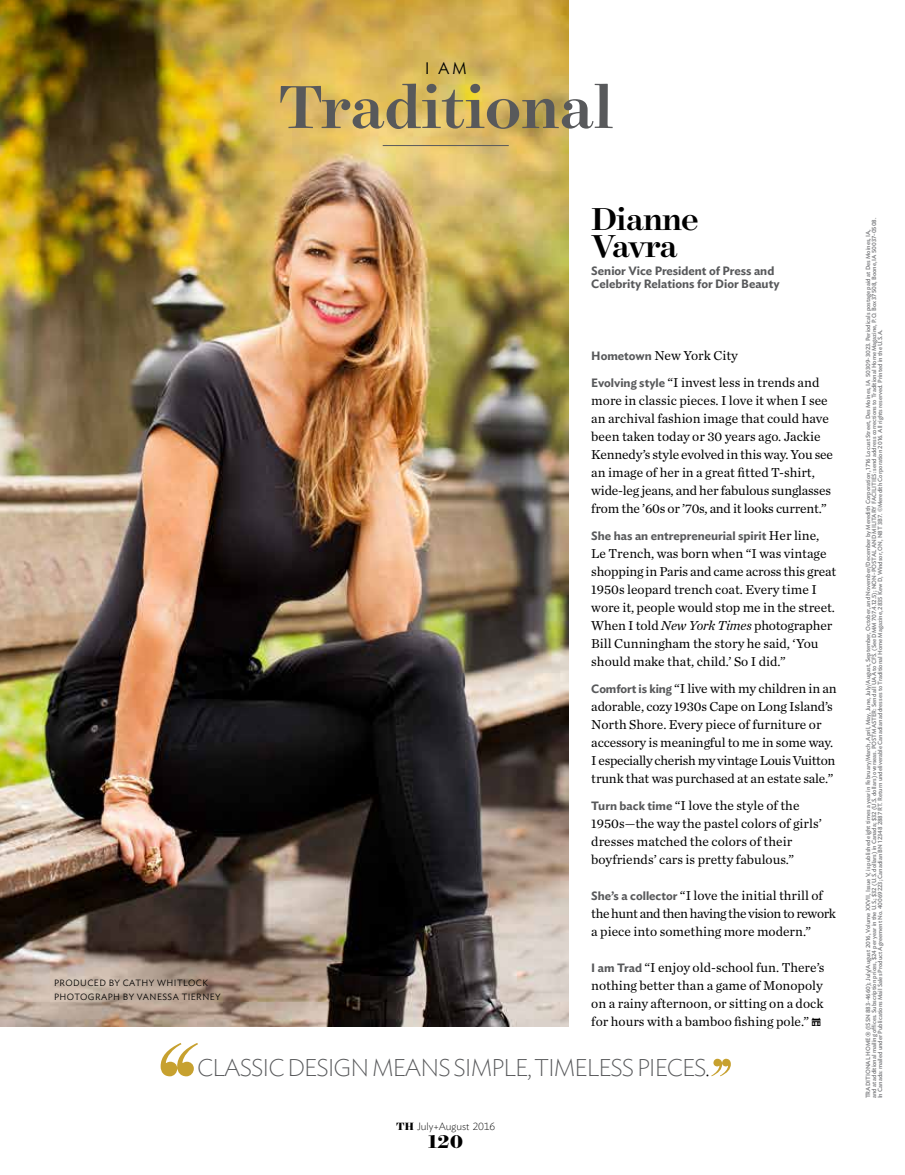
<style>
.page{position:relative;width:905px;height:1175px;background:#fff}
.page>*{position:absolute;margin:0;border:0;box-sizing:border-box;transform-origin:0 0}
.t1{font:500 69px "Surveyor Display";color:#58595b}
.t2{font:500 36px/27px "Surveyor Display";letter-spacing:-.02em;color:#000}
.t3{font:36px "New Trad Dis";color:#000}
.t4{font:200 24px "Ideal Sans";letter-spacing:-.04em;color:#58595b}
.t5{font:700 21px "Surveyor Display";color:#000}
.t6{font:300 16.5px "Ideal Sans";color:#000}
.t7{font:13.5px/18px "Chronicle Text G1";color:#000}
.t8{font:600 12px/13.5px "Ideal Sans";color:#58595b}
.t9{font:200 10.5px "Ideal Sans";color:#000}
.t10{font:300 9px/13.5px "Ideal Sans";letter-spacing:.05em;color:#000}
.t11{font:500 6px/6px "Ideal Sans";color:#797a7d}
.s1{font-family:"Ideal Sans";font-weight:600;font-size:12px;color:#58595b}
.s2{font-family:"Chronicle Text G1";font-weight:400;font-size:13.5px;color:#000}
.s3{font-style:italic}
.s4{color:#000}
.s5{font-family:"Surveyor Display";font-weight:700;font-size:12px}
.s6{font-size:12px}
</style>
<div class="page">
<img style="left:0;top:0;width:568px;height:1026px">
<hr style="left:382px;top:145px;width:126px;height:1px;background:#58595b">
<svg style="left:161px;top:1043px;width:37px;height:33px"></svg>
<svg style="left:711px;top:1058px;width:19px;height:18px"></svg>
<p class="t6" style="left:425px;top:55px;width:43px">I AM</p>
<h1 class="t1" style="left:278px;top:65px;width:337px">Traditional</h1>
<p class="t10" style="left:54px;top:975px;width:168px">PRODUCED BY CATHY WHITLOCK<br>PHOTOGRAPH BY VANESSA TIERNEY</p>
<h2 class="t2" style="left:591px;top:204px;width:109px">Dianne<br>Vavra</h2>
<p class="t8" style="left:591px;top:263px;width:190px">Senior Vice President of Press and<br>Celebrity Relations for Dior Beauty</p>
<p class="t7" style="left:591px;top:341px;width:229px;line-height:27px"><span class="s1">Hometown</span> New York City<br><span class="s1">Evolving style</span> “I invest less in trends and</p>
<p class="t7" style="left:591px;top:391px;width:243px">more in classic pieces. I love it when I see an archival fashion image that could have been taken today or 30 years ago. Jackie Kennedy’s style evolved in this way. You see an image of her in a great fitted T-shirt, wide-leg jeans, and her fabulous sunglasses from the ’60s or ’70s, and it looks current.”</p>
<p class="t8" style="left:591px;top:528px;width:229px">She has an entrepreneurial spirit <span class="s2">Her line,</span></p>
<p class="t7" style="left:591px;top:544px;width:246px">Le Trench, was born when “I was vintage shopping in Paris and came across this great 1950s leopard trench coat. Every time I wore it, people would stop me in the street.<br>When I told <span class="s3">New York Times</span> photographer Bill Cunningham the story he said, ‘You should make that, child.’ So I did.”</p>
<p class="t7" style="left:591px;top:679px;width:247px"><span class="s1">Comfort is king</span> “I live with my children in an adorable, cozy 1930s Cape on Long Island’s North Shore. Every piece of furniture or accessory is meaningful to me in some way.<br>I especially cherish my vintage Louis Vuitton trunk that was purchased at an estate sale.”</p>
<p class="t7" style="left:591px;top:796px;width:232px"><span class="s1">Turn back time</span> “I love the style of the 1950s—the way the pastel colors of girls’ dresses matched the colors of their boyfriends’ cars is pretty fabulous.”</p>
<p class="t7" style="left:591px;top:886px;width:246px"><span class="s1">She’s a collector</span> “I love the initial thrill of the hunt and then having the vision to rework a piece into something more modern.”</p>
<p class="t7" style="left:591px;top:958px;width:235px"><span class="s1">I am Trad</span> “I enjoy old-school fun. There’s nothing better than a game of Monopoly on a rainy afternoon, or sitting on a dock for hours with a bamboo fishing pole.”</p>
<h2 class="t3" style="left:811px;top:1000px;width:10px">+</h2>
<h3 class="t4" style="left:197px;top:1049px;width:514px">CLASSIC DESIGN MEANS SIMPLE, TIMELESS PIECES<span class="s4">.</span></h3>
<p class="t9" style="left:396px;top:1118px;width:101px"><span class="s5">TH</span> July+August 2016</p>
<h3 class="t5" style="left:428px;top:1128px;width:37px">120</h3>
<p class="t11" style="left:864px;top:1098px;width:882px;rotate:-90deg">TRADITIONAL HOME<span class="s6">®</span> (ISSN 883-4660); July/August 2016, Volume XXVII, Issue V, is published eight times a year in February/March, April, May, June, July/August, September, October, and November/December by Meredith Corporation, 1716 Locust Street, Des Moines, IA 50309-3023. Periodicals postage paid at Des Moines, IA,<br>and at additional mailing offices. Subscription prices, $24 per year in the U.S.; $32 (U.S. dollars) in Canada; $32 (U.S. dollars) overseas. POSTMASTER: Send all UAA to CFS. (See DMM 707.4.12.5); NON-POSTAL AND MILITARY FACILITIES: send address corrections to Traditional Home Magazine, P.O. Box 37508, Boone, IA 50037-0508.<br>In Canada: mailed under Publications Mail Sales Product Agreement No. 40069223; Canadian BN 12348 2887 RT. Return undeliverable Canadian addresses to Traditional Home Magazine, 2835 Kew D, Windsor, ON, N8T 3B7. ©Meredith Corporation 2016. All rights reserved. Printed in the U.S.A.</p>
</div>
